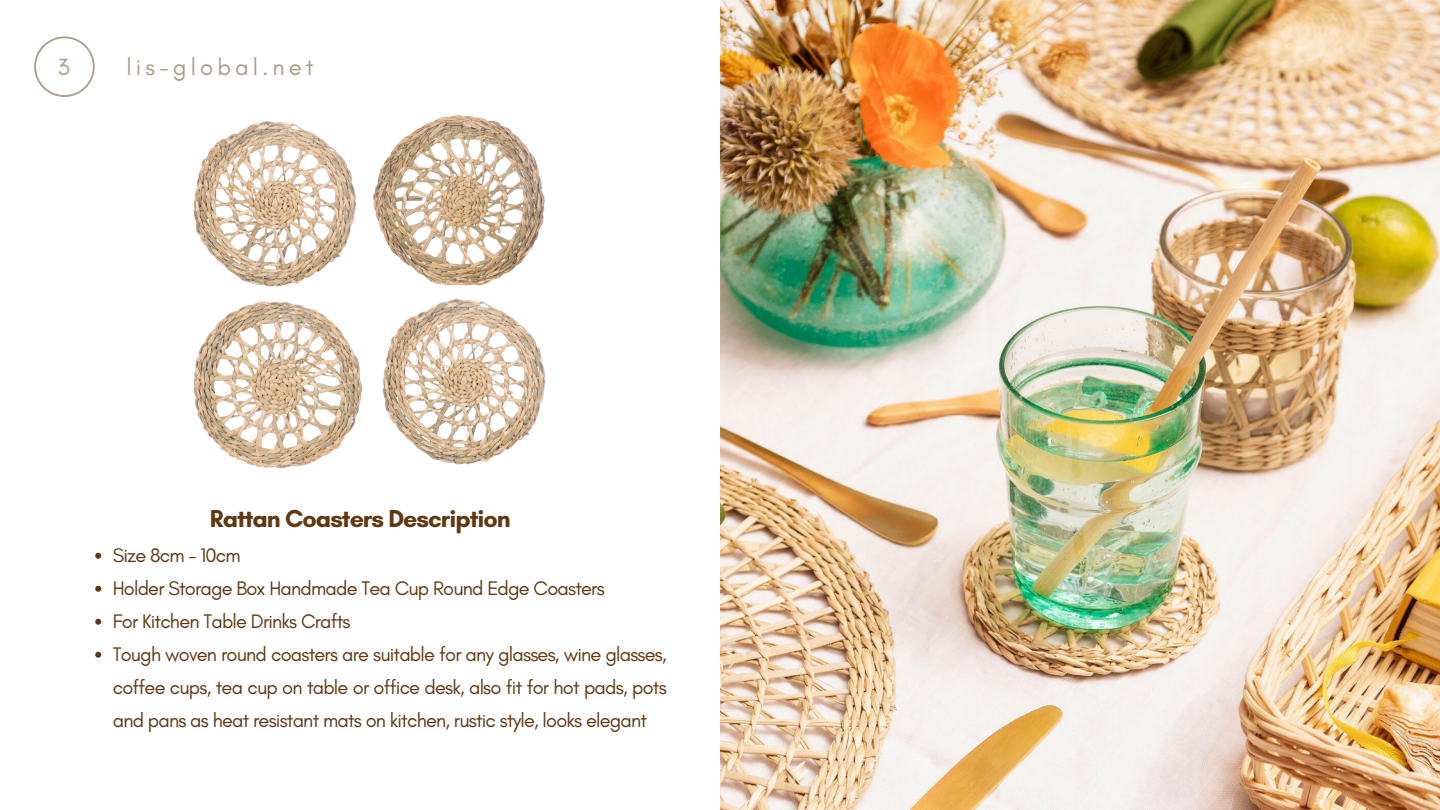
<style>
.page{position:relative;width:1440px;height:810px;background:#fff}
.page>*{position:absolute;margin:0;border:0;box-sizing:border-box;transform-origin:0 0}
.t1{font:700 25px "Glacial Indifference";letter-spacing:-.04em;color:#603813}
.t2{font:23.9px "Glacial Indifference";letter-spacing:.17em;color:#ab9e89}
.t3{font:20px/33px "Glacial Indifference";letter-spacing:-.04em;color:#603813}
</style>
<div class="page">
<img style="left:720px;top:0;width:720px;height:810px">
<svg style="left:34px;top:36px;width:61px;height:61px"></svg>
<img style="left:193px;top:115px;width:353px;height:353px">
<svg style="left:95px;top:553px;width:6px;height:6px"></svg>
<svg style="left:95px;top:586px;width:6px;height:6px"></svg>
<svg style="left:95px;top:619px;width:6px;height:6px"></svg>
<svg style="left:95px;top:652px;width:6px;height:6px"></svg>
<p class="t2" style="left:57px;top:53px;width:14px">3</p>
<p class="t2" style="left:127px;top:53px;width:189px">lis-global.net</p>
<p class="t1" style="left:210px;top:504px;width:302px">Rattan Coasters Description</p>
<p class="t3" style="left:113px;top:538px;width:556px">Size 8cm - 10cm<br>Holder Storage Box Handmade Tea Cup Round Edge Coasters<br>For Kitchen Table Drinks Crafts<br>Tough woven round coasters are suitable for any glasses, wine glasses, coffee cups, tea cup on table or office desk, also fit for hot pads, pots and pans as heat resistant mats on kitchen, rustic style, looks elegant</p>
</div>
